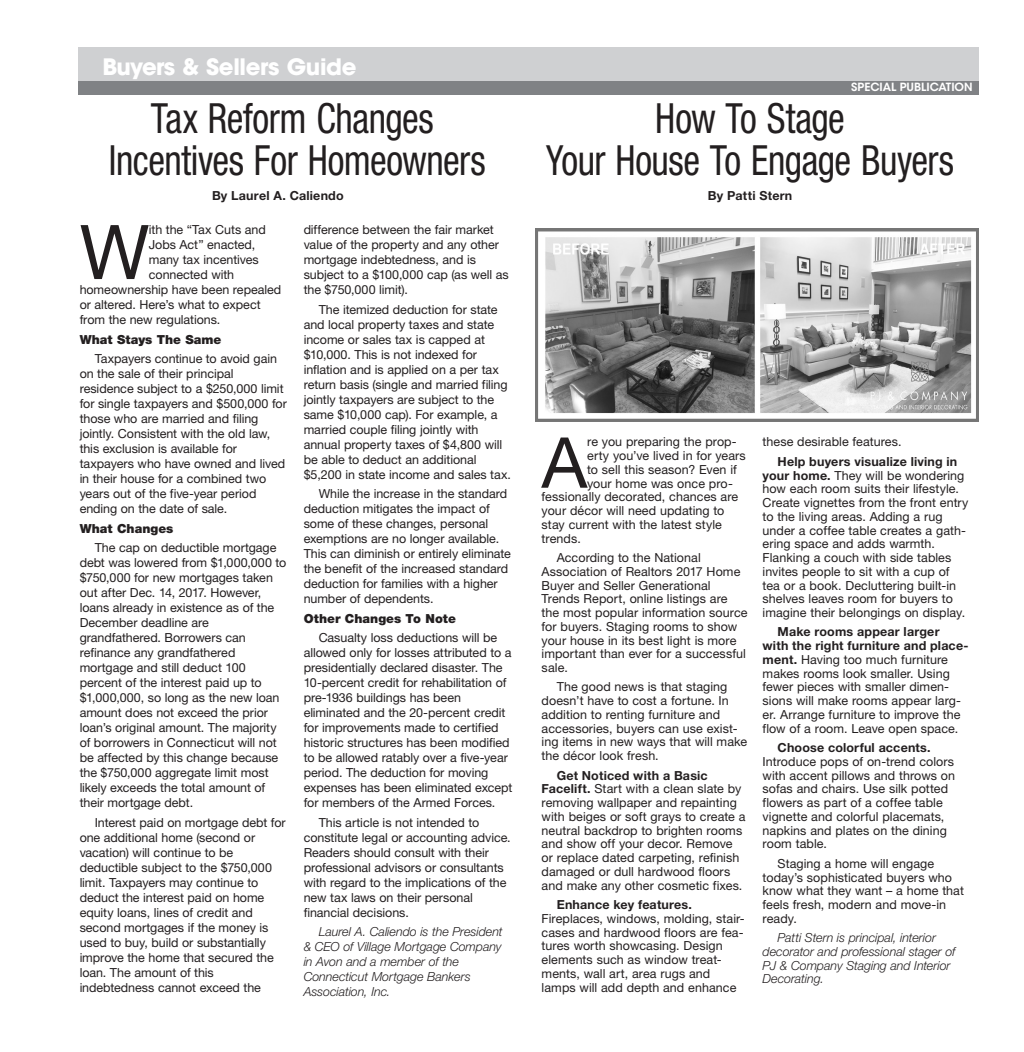
<style>
.page{position:relative;width:1024px;height:1052px;background:#fff}
.page>*{position:absolute;margin:0;border:0;box-sizing:border-box;transform-origin:0 0}
.Ongoing_Description{font:75.5px "Helvetica Neue LT Std";color:#231f20}
.Ongoing_Description-2{font:70.25px "Helvetica Neue LT Std";color:#231f20}
.Ongoing_Description-3{font:condensed 41.62px/42.5px "Helvetica Neue LT Std";letter-spacing:-.015em;color:#231f20;text-align:center;scale:.9 1}
.t1{font:700 22.5px "ITC Avant Garde Std";letter-spacing:-.015em;color:#fff}
.Ongoing_Description-4{font:12.5px/15px "Helvetica Neue LT Std";color:#231f20}
.Ongoing_Description-5{font:italic 300 12.5px/15px "Helvetica Neue LT Std";letter-spacing:-.005em;color:#231f20}
.Ongoing_Description-6{font:900 12.5px "Helvetica Neue LT Std";letter-spacing:.005em;color:#231f20}
.Ongoing_Description-7{font:700 12.5px "Helvetica Neue LT Std";letter-spacing:.015em;color:#231f20}
.t2{font:600 11.25px "ITC Avant Garde Std";color:#fff}
.s1{font-weight:700}
</style>
<div class="page">
<div style="left:79px;top:54px;width:900px;height:40px;background:#808285"></div>
<div style="left:79px;top:48px;width:900px;height:33px;background:#cfd0d2"></div>
<img style="left:535px;top:229px;width:444px;height:193px">
<p class="t1" style="left:102px;top:52px;width:256px">Buyers &amp; Sellers Guide</p>
<p class="Ongoing_Description-3" style="left:109px;top:97px;width:420px">Tax Reform Changes<br>Incentives For Homeowners</p>
<p class="Ongoing_Description-7" style="left:212px;top:188px;width:133px">By Laurel A. Caliendo</p>
<p class="Ongoing_Description" style="left:80px;top:207px;width:71px">W</p>
<p class="Ongoing_Description-4" style="left:149px;top:222px;width:118px">ith the “Tax Cuts and</p>
<p class="Ongoing_Description-4" style="left:149px;top:237px;width:108px">Jobs Act” enacted,</p>
<p class="Ongoing_Description-4" style="left:149px;top:252px;width:111px">many tax incentives</p>
<p class="Ongoing_Description-4" style="left:149px;top:267px;width:87px">connected with</p>
<p class="Ongoing_Description-4" style="left:80px;top:282px;width:203px">homeownership have been repealed</p>
<p class="Ongoing_Description-4" style="left:80px;top:297px;width:182px">or altered. Here’s what to expect</p>
<p class="Ongoing_Description-4" style="left:80px;top:312px;width:142px">from the new regulations.</p>
<p class="Ongoing_Description-6" style="left:80px;top:332px;width:143px">What Stays The Same</p>
<p class="Ongoing_Description-4" style="left:80px;top:351px;width:209px;text-indent:15px">Taxpayers continue to avoid gain on the sale of their principal residence subject to a $250,000 limit for single taxpayers and $500,000 for those who are married and filing jointly. Consistent with the old law, this exclusion is available for taxpayers who have owned and lived in their house for a combined two years out of the five-year period ending on the date of sale.</p>
<p class="Ongoing_Description-6" style="left:80px;top:521px;width:95px">What Changes</p>
<p class="Ongoing_Description-4" style="left:80px;top:540px;width:208px;text-indent:15px">The cap on deductible mortgage debt was lowered from $1,000,000 to $750,000 for new mortgages taken out after Dec. 14, 2017. However, loans already in existence as of the<br>December deadline are grandfathered. Borrowers can refinance any grandfathered mortgage and still deduct 100 percent of the interest paid up to $1,000,000, so long as the new loan amount does not exceed the prior loan’s original amount. The majority of borrowers in Connecticut will not be affected by this change because the $750,000 aggregate limit most likely exceeds the total amount of their mortgage debt.</p>
<p class="Ongoing_Description-4" style="left:80px;top:814px;width:208px;text-indent:15px">Interest paid on mortgage debt for one additional home (second or vacation) will continue to be deductible subject to the $750,000 limit. Taxpayers may continue to deduct the interest paid on home equity loans, lines of credit and second mortgages if the money is used to buy, build or substantially improve the home that secured the loan. The amount of this indebtedness cannot exceed the</p>
<p class="Ongoing_Description-4" style="left:304px;top:222px;width:206px">difference between the fair market value of the property and any other mortgage indebtedness, and is subject to a $100,000 cap (as well as the $750,000 limit).</p>
<p class="Ongoing_Description-4" style="left:304px;top:301px;width:209px;text-indent:15px">The itemized deduction for state and local property taxes and state income or sales tax is capped at $10,000. This is not indexed for inflation and is applied on a per tax return basis (single and married filing jointly taxpayers are subject to the same $10,000 cap). For example, a married couple filing jointly with annual property taxes of $4,800 will be able to deduct an additional $5,200 in state income and sales tax.</p>
<p class="Ongoing_Description-4" style="left:304px;top:486px;width:209px;text-indent:15px">While the increase in the standard deduction mitigates the impact of some of these changes, personal exemptions are no longer available.<br>This can diminish or entirely eliminate the benefit of the increased standard deduction for families with a higher number of dependents.</p>
<p class="Ongoing_Description-6" style="left:304px;top:611px;width:154px">Other Changes To Note</p>
<p class="Ongoing_Description-4" style="left:304px;top:630px;width:210px;text-indent:15px">Casualty loss deductions will be allowed only for losses attributed to a presidentially declared disaster. The 10-percent credit for rehabilitation of pre-1936 buildings has been eliminated and the 20-percent credit for improvements made to certified historic structures has been modified to be allowed ratably over a five-year period. The deduction for moving expenses has been eliminated except for members of the Armed Forces.</p>
<p class="Ongoing_Description-4" style="left:304px;top:814px;width:209px;text-indent:15px">This article is not intended to constitute legal or accounting advice.<br>Readers should consult with their professional advisors or consultants with regard to the implications of the new tax laws on their personal financial decisions.</p>
<p class="Ongoing_Description-5" style="left:304px;top:924px;width:200px;text-indent:15px">Laurel A. Caliendo is the President &amp; CEO of Village Mortgage Company in Avon and a member of the<br>Connecticut Mortgage Bankers<br>Association, Inc.</p>
<p class="t2" style="left:851px;top:80px;width:123px">SPECIAL PUBLICATION</p>
<p class="Ongoing_Description-3" style="left:546px;top:97px;width:455px">How To Stage<br>Your House To Engage Buyers</p>
<p class="Ongoing_Description-7" style="left:708px;top:188px;width:86px">By Patti Stern</p>
<p class="Ongoing_Description-2" style="left:542px;top:421px;width:47px">A</p>
<p class="Ongoing_Description-4" style="left:587px;top:434px;width:151px">re you preparing the prop-</p>
<p class="Ongoing_Description-4" style="left:587px;top:448px;width:160px">erty you’ve lived in for years</p>
<p class="Ongoing_Description-4" style="left:587px;top:462px;width:151px">to sell this season? Even if</p>
<p class="Ongoing_Description-4" style="left:587px;top:476px;width:147px">your home was once pro-</p>
<p class="Ongoing_Description-4" style="left:542px;top:489px;width:198px">fessionally decorated, chances are</p>
<p class="Ongoing_Description-4" style="left:542px;top:503px;width:184px">your décor will need updating to</p>
<p class="Ongoing_Description-4" style="left:542px;top:517px;width:182px">stay current with the latest style</p>
<p class="Ongoing_Description-4" style="left:542px;top:531px;width:41px">trends.</p>
<p class="Ongoing_Description-4" style="left:542px;top:551px;width:207px;line-height:13.8px;text-indent:15px">According to the National<br>Association of Realtors 2017 Home<br>Buyer and Seller Generational<br>Trends Report, online listings are the most popular information source for buyers. Staging rooms to show your house in its best light is more important than ever for a successful sale.</p>
<p class="Ongoing_Description-4" style="left:542px;top:680px;width:207px;line-height:13.8px;text-indent:15px">The good news is that staging doesn’t have to cost a fortune. In addition to renting furniture and accessories, buyers can use exist&shy;ing items in new ways that will make the décor look fresh.</p>
<p class="Ongoing_Description-4" style="left:542px;top:768px;width:205px;line-height:13.8px;text-indent:15px"><span class="s1">Get Noticed with a Basic Facelift.</span> Start with a clean slate by removing wallpaper and repainting with beiges or soft grays to create a neutral backdrop to brighten rooms and show off your decor. Remove or replace dated carpeting, refinish damaged or dull hardwood floors and make any other cosmetic fixes.</p>
<p class="Ongoing_Description-4" style="left:542px;top:897px;width:205px;line-height:13.8px;text-indent:15px"><span class="s1">Enhance key features.<br></span>Fireplaces, windows, molding, stair&shy;cases and hardwood floors are fea&shy;tures worth showcasing. Design elements such as window treat&shy;ments, wall art, area rugs and lamps will add depth and enhance</p>
<p class="Ongoing_Description-4" style="left:762px;top:434px;width:140px">these desirable features.</p>
<p class="Ongoing_Description-4" style="left:762px;top:454px;width:207px;line-height:13.8px;text-indent:15px"><span class="s1">Help buyers visualize living in your home.</span> They will be wondering how each room suits their lifestyle.<br>Create vignettes from the front entry to the living areas. Adding a rug under a coffee table creates a gath&shy;ering space and adds warmth.<br>Flanking a couch with side tables invites people to sit with a cup of tea or a book. Decluttering built-in shelves leaves room for buyers to imagine their belongings on display.</p>
<p class="Ongoing_Description-4" style="left:762px;top:625px;width:207px;line-height:13.8px;text-indent:15px"><span class="s1">Make rooms appear larger<br>with the right furniture and place&shy;ment.</span> Having too much furniture makes rooms look smaller. Using fewer pieces with smaller dimen&shy;sions will make rooms appear larg&shy;er. Arrange furniture to improve the flow of a room. Leave open space.</p>
<p class="Ongoing_Description-4" style="left:762px;top:741px;width:194px;line-height:13.8px;text-indent:15px"><span class="s1">Choose colorful accents.<br></span>Introduce pops of on-trend colors with accent pillows and throws on sofas and chairs. Use silk potted flowers as part of a coffee table vignette and colorful placemats, napkins and plates on the dining room table.</p>
<p class="Ongoing_Description-4" style="left:762px;top:856px;width:203px;line-height:13.8px;text-indent:15px">Staging a home will engage today’s sophisticated buyers who know what they want – a home that feels fresh, modern and move-in ready.</p>
<p class="Ongoing_Description-5" style="left:762px;top:931px;width:194px;line-height:13.8px;text-indent:15px">Patti Stern is principal, interior decorator and professional stager of<br>PJ &amp; Company Staging and Interior<br>Decorating.</p>
</div>
